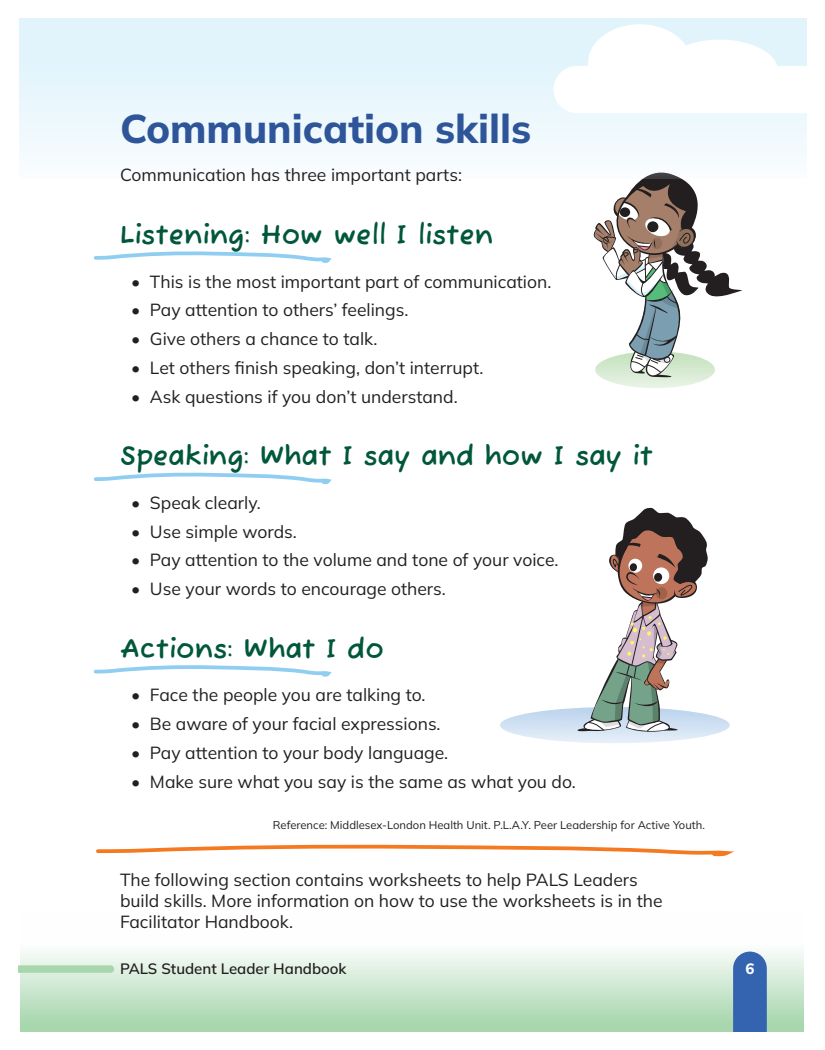
<style>
.page{position:relative;width:825px;height:1050px;background:#fff}
.page>*{position:absolute;margin:0;border:0;box-sizing:border-box;transform-origin:0 0}
.t1{font:800 40px "Mulish";color:#2e5599}
.t2{font:700 27.5px "Fuzzy Bubbles";color:#00573b}
.t3{font:17.5px/21.2px "Mulish";color:#231f20}
.t4{font:600 15px "Mulish";color:#231f20}
.t5{font:800 15px "Mulish";color:#fff}
.t6{font:11.25px "Mulish";color:#231f20}
</style>
<div class="page">
<svg style="left:593px;top:179px;width:150px;height:209px"></svg>
<svg style="left:500px;top:508px;width:230px;height:235px"></svg>
<div style="left:21px;top:914px;width:783px;height:117px;background:linear-gradient(to bottom,#fff,#a6d6ac)"></div>
<svg style="left:733px;top:952px;width:34px;height:79px;background:#3d6ab2"></svg>
<div style="left:19px;top:19px;width:787px;height:160px;background:linear-gradient(to bottom,#ddf3fc,#f7fbfd)"></div>
<div style="left:661px;top:40px;width:117px;height:62px;background:#fff;border-radius:50%"></div>
<div style="left:588px;top:24px;width:103px;height:78px;background:#fff;border-radius:50%"></div>
<svg style="left:554px;top:66px;width:252px;height:47px"></svg>
<svg style="left:19px;top:965px;width:95px;height:8px"></svg>
<svg style="left:93px;top:251px;width:239px;height:12px"></svg>
<svg style="left:93px;top:472px;width:239px;height:13px"></svg>
<svg style="left:93px;top:665px;width:239px;height:12px"></svg>
<svg style="left:96px;top:844px;width:638px;height:13px"></svg>
<h1 class="t1" style="left:120px;top:101px;width:413px">Communication skills</h1>
<p class="t3" style="left:120px;top:164px;width:344px">Communication has three important parts:</p>
<h2 class="t2" style="left:120px;top:211px;width:375px">Listening: How well I listen</h2>
<p class="t3" style="left:131px;top:270px;width:422px">• This is the most important part of communication.</p>
<p class="t3" style="left:131px;top:299px;width:279px">• Pay attention to others’ feelings.</p>
<p class="t3" style="left:131px;top:328px;width:248px">• Give others a chance to talk.</p>
<p class="t3" style="left:131px;top:357px;width:354px">• Let others finish speaking, don’t interrupt.</p>
<p class="t3" style="left:131px;top:385px;width:328px">• Ask questions if you don’t understand.</p>
<h2 class="t2" style="left:120px;top:432px;width:535px">Speaking: What I say and how I say it</h2>
<p class="t3" style="left:131px;top:492px;width:131px">• Speak clearly.</p>
<p class="t3" style="left:131px;top:520px;width:167px">• Use simple words.</p>
<p class="t3" style="left:131px;top:549px;width:429px">• Pay attention to the volume and tone of your voice.</p>
<p class="t3" style="left:131px;top:578px;width:316px">• Use your words to encourage others.</p>
<h2 class="t2" style="left:120px;top:625px;width:266px">Actions: What I do</h2>
<p class="t3" style="left:131px;top:684px;width:296px">• Face the people you are talking to.</p>
<p class="t3" style="left:131px;top:713px;width:311px">• Be aware of your facial expressions.</p>
<p class="t3" style="left:131px;top:742px;width:319px">• Pay attention to your body language.</p>
<p class="t3" style="left:131px;top:770px;width:446px">• Make sure what you say is the same as what you do.</p>
<p class="t6" style="left:273px;top:818px;width:434px">Reference: Middlesex-London Health Unit. P.L.A.Y. Peer Leadership for Active Youth.</p>
<p class="t3" style="left:120px;top:869px;width:544px">The following section contains worksheets to help PALS Leaders build skills. More information on how to use the worksheets is in the<br>Facilitator Handbook.</p>
<p class="t4" style="left:120px;top:959px;width:228px">PALS Student Leader Handbook</p>
<p class="t5" style="left:745px;top:959px;width:11px">6</p>
</div>
